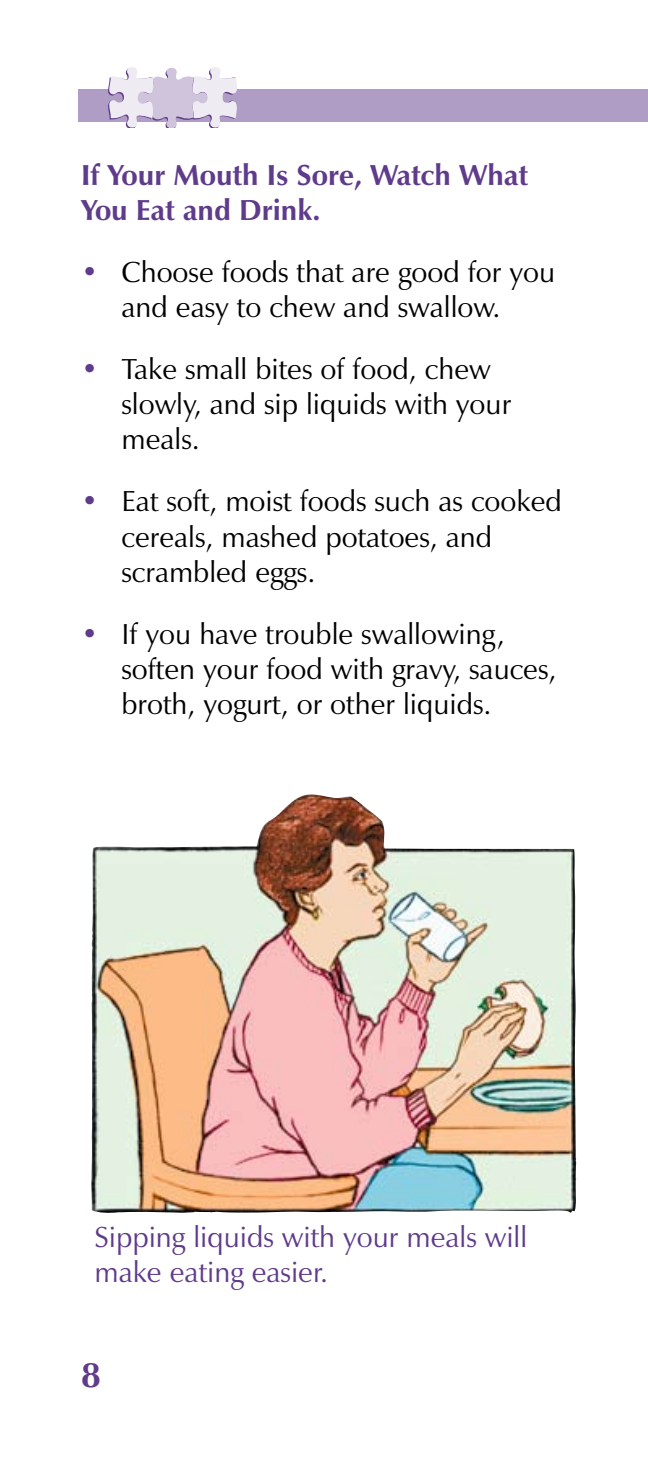
<style>
.page{position:relative;width:648px;height:1458px;background:#fff}
.page>*{position:absolute;margin:0;border:0;box-sizing:border-box;transform-origin:0 0}
.t1{font:700 36px "Zapf Humanist 601 BT";color:#5f3b8b}
.t2{font:29.25px/35.1px "Zapf Humanist 601 BT";color:#000}
.t3{font:29.25px/35.1px "Zapf Humanist 601 BT";color:#5f3b8b}
.t4{font:700 29.25px/35.1px "Zapf Humanist 601 BT";color:#5f3b8b}
.s1{font-weight:700;color:#5f3b8b}
</style>
<div class="page">
<div style="left:79px;top:90px;width:569px;height:32px;background:#af9dc5"></div>
<svg style="left:108px;top:67px;width:131px;height:61px"></svg>
<img style="left:91px;top:794px;width:486px;height:419px">
<h3 class="t4" style="left:81px;top:157px;width:449px">If Your Mouth Is Sore, Watch What<br>You Eat and Drink.</h3>
<p class="t2" style="left:81px;top:254px;width:476px;text-align:center"><span class="s1">•</span> Choose foods that are good for you and easy to chew and swallow.</p>
<p class="t2" style="left:122px;top:352px;width:391px;text-indent:-41px"><span class="s1">•</span> Take small bites of food, chew slowly, and sip liquids with your meals.</p>
<p class="t2" style="left:122px;top:484px;width:442px;text-indent:-41px"><span class="s1">•</span> Eat soft, moist foods such as cooked cereals, mashed potatoes, and scrambled eggs.</p>
<p class="t2" style="left:122px;top:616px;width:437px;text-indent:-41px"><span class="s1">•</span> If you have trouble swallowing, soften your food with gravy, sauces, broth, yogurt, or other liquids.</p>
<p class="t3" style="left:95px;top:1219px;width:434px">Sipping liquids with your meals will make eating easier.</p>
<p class="t1" style="left:81px;top:1352px;width:21px">8</p>
</div>
